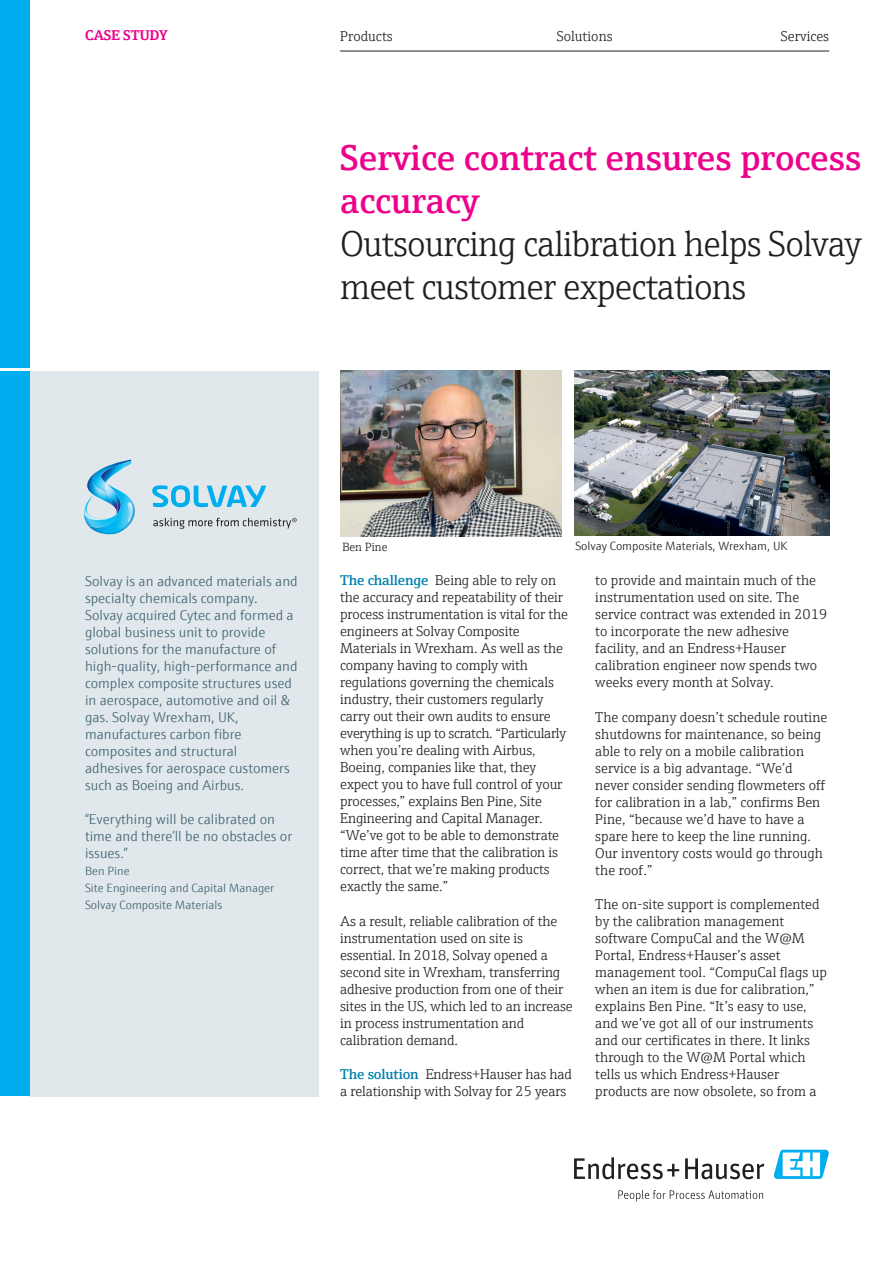
<style>
.page{position:relative;width:893px;height:1263px;background:#fff}
.page>*{position:absolute;margin:0;border:0;box-sizing:border-box;transform-origin:0 0}
.t1{font:300 36px/43.2px "E+H Serif";letter-spacing:-.025em;color:#231f20}
.t2{font:600 36px/43.2px "E+H Serif";color:#ed028c}
.t3{font:300 14.25px/17px "E+H Serif";letter-spacing:-.005em;color:#231f20}
.t4{font:300 14.25px/17px "E+H Sans";color:#446472}
.t5{font:700 14.25px "E+H Serif";color:#ed028c}
.t6{font:300 12px/17px "E+H Sans";color:#446472}
.t7{font:300 12px "E+H Sans";color:#231f20}
.t8{font:300 12px "E+H Serif";color:#231f20}
.s1{font-weight:600;color:#0081ad}
</style>
<div class="page">
<div style="left:30px;top:371px;width:289px;height:725px;background:#e0e8ec"></div>
<img style="left:574px;top:371px;width:255px;height:165px">
<img style="left:340px;top:371px;width:221px;height:166px">
<svg style="left:574px;top:1157px;width:105px;height:22px"></svg>
<svg style="left:685px;top:1158px;width:79px;height:21px"></svg>
<svg style="left:618px;top:1190px;width:145px;height:11px"></svg>
<svg style="left:773px;top:1150px;width:56px;height:29px"></svg>
<div style="left:0;top:0;width:30px;height:1096px;background:#00aeef"></div>
<hr style="left:0;top:369px;width:32px;height:2px;background:#fff">
<hr style="left:340px;top:51px;width:489px;height:1px;background:#231f20">
<svg style="left:152px;top:485px;width:114px;height:22px"></svg>
<svg style="left:84px;top:459px;width:48px;height:54px"></svg>
<img style="left:88px;top:483px;width:47px;height:51px">
<img style="left:84px;top:513px;width:33px;height:14px">
<img style="left:128px;top:503px;width:6px;height:19px">
<svg style="left:153px;top:518px;width:144px;height:11px"></svg>
<p class="t5" style="left:85px;top:24px;width:84px">CASE STUDY</p>
<p class="t3" style="left:340px;top:27px;width:54px">Products</p>
<p class="t3" style="left:557px;top:27px;width:57px">Solutions</p>
<p class="t3" style="left:781px;top:27px;width:50px">Services</p>
<h1 class="t2" style="left:340px;top:133px;width:523px">Service contract ensures process accuracy</h1>
<h1 class="t1" style="left:340px;top:220px;width:523px">Outsourcing calibration helps Solvay meet customer expectations</h1>
<p class="t4" style="left:85px;top:571px;width:214px">Solvay is an advanced materials and specialty chemicals company.<br>Solvay acquired Cytec and formed a global business unit to provide solutions for the manufacture of high-quality, high-performance and complex composite structures used in aerospace, automotive and oil &amp; gas. Solvay Wrexham, UK, manufactures carbon fibre composites and structural adhesives for aerospace customers such as Boeing and Airbus.</p>
<p class="t4" style="left:85px;top:810px;width:209px">“Everything will be calibrated on time and there’ll be no obstacles or issues.”</p>
<p class="t6" style="left:85px;top:861px;width:191px">Ben Pine<br>Site Engineering and Capital Manager<br>Solvay Composite Materials</p>
<p class="t8" style="left:342px;top:538px;width:47px">Ben Pine</p>
<p class="t7" style="left:575px;top:537px;width:214px">Solvay Composite Materials, Wrexham, UK</p>
<p class="t3" style="left:340px;top:571px;width:229px"><span class="s1">The challenge</span> Being able to rely on the accuracy and repeatability of their process instrumentation is vital for the engineers at Solvay Composite Materials in Wrexham. As well as the company having to comply with regulations governing the chemicals industry, their customers regularly carry out their own audits to ensure everything is up to scratch. “Particularly when you’re dealing with Airbus, Boeing, companies like that, they expect you to have full control of your processes,” explains Ben Pine, Site Engineering and Capital Manager. “We’ve got to be able to demonstrate time after time that the calibration is correct, that we’re making products exactly the same.”</p>
<p class="t3" style="left:340px;top:911px;width:234px">As a result, reliable calibration of the instrumentation used on site is essential. In 2018, Solvay opened a second site in Wrexham, transferring adhesive production from one of their sites in the US, which led to an increase in process instrumentation and calibration demand.</p>
<p class="t3" style="left:340px;top:1065px;width:233px"><span class="s1">The solution</span> Endress+Hauser has had a relationship with Solvay for 25 years</p>
<p class="t3" style="left:595px;top:571px;width:233px">to provide and maintain much of the instrumentation used on site. The service contract was extended in 2019 to incorporate the new adhesive facility, and an Endress+Hauser calibration engineer now spends two weeks every month at Solvay.</p>
<p class="t3" style="left:595px;top:707px;width:234px">The company doesn’t schedule routine shutdowns for maintenance, so being able to rely on a mobile calibration service is a big advantage. “We’d never consider sending flowmeters off for calibration in a lab,” confirms Ben Pine, “because we’d have to have a spare here to keep the line running.<br>Our inventory costs would go through the roof.”</p>
<p class="t3" style="left:595px;top:894px;width:233px">The on-site support is complemented by the calibration management software CompuCal and the W@M Portal, Endress+Hauser’s asset management tool. “CompuCal flags up when an item is due for calibration,” explains Ben Pine. “It’s easy to use, and we’ve got all of our instruments and our certificates in there. It links through to the W@M Portal which tells us which Endress+Hauser products are now obsolete, so from a</p>
</div>
